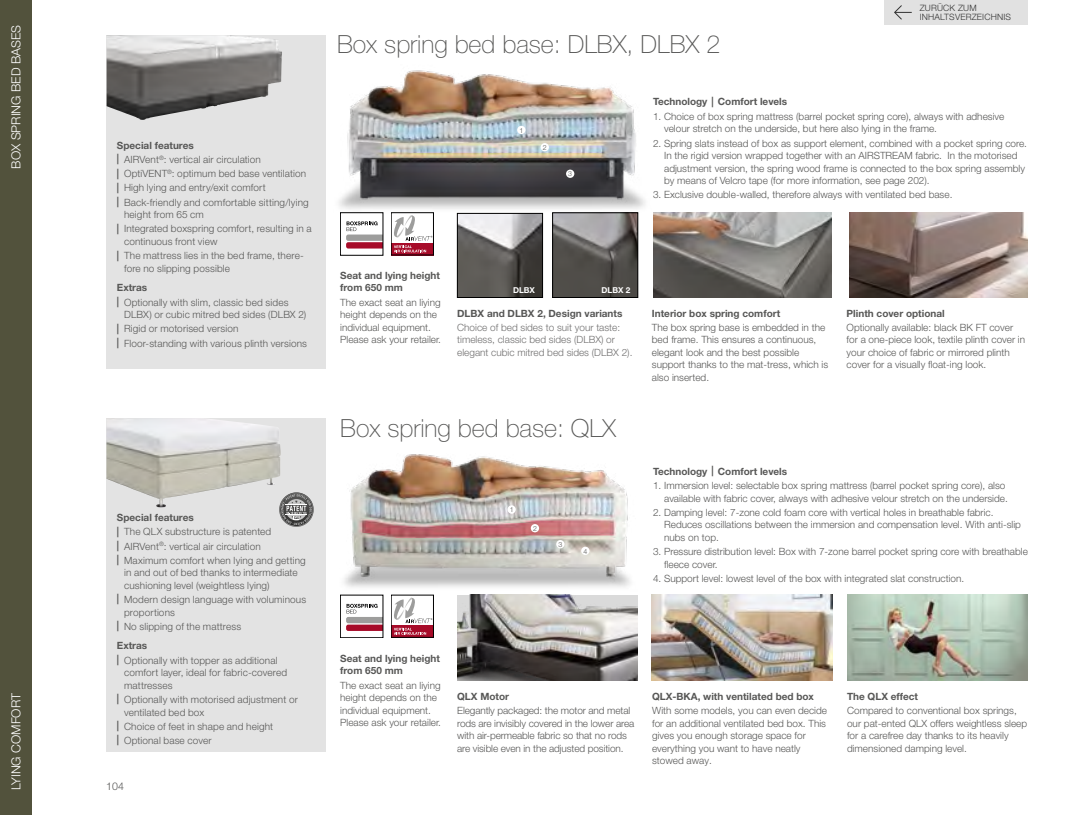
<style>
.page{position:relative;width:1081px;height:815px;background:#fff}
.page>*{position:absolute;margin:0;border:0;box-sizing:border-box;transform-origin:0 0}
.t1{font:100 25px "Helvetica Neue LT Pro";color:#575756}
.t2{font:300 12.5px "Helvetica Neue LT Pro";color:#fff}
.t3{font:300 10.62px "Helvetica Neue LT Pro";color:#575756}
.t4{font:300 10px/12.5px "Helvetica Neue LT Pro";color:#575756}
.t5{font:700 10px/12.5px "Helvetica Neue LT Pro";color:#575756}
.t6{font:300 10px/12.5px "Helvetica Neue LT Pro";color:#706f6f}
.t7{font:300 8.75px/8.8px "Helvetica Neue LT Pro";letter-spacing:.02em;color:#000}
.t8{font:700 8.12px "Helvetica Neue LT Pro";color:#fff}
.t9{font:300 7px "Helvetica Neue LT Pro";color:#575756}
.s1{font-weight:700}
.s2{font-weight:500;font-size:10.5px}
.s3{font-size:10.5px}
</style>
<div class="page">
<img style="left:340px;top:454px;width:291px;height:143px">
<div style="left:507px;top:505px;width:9px;height:9px;background:#fff;border-radius:50%"></div>
<div style="left:531px;top:524px;width:8px;height:8px;background:#fff;border-radius:50%"></div>
<div style="left:556px;top:540px;width:8px;height:8px;background:#fff;border-radius:50%"></div>
<div style="left:581px;top:547px;width:8px;height:8px;background:#fff;border-radius:50%"></div>
<div style="left:106px;top:418px;width:220px;height:333px;background:#e3e3e3"></div>
<img style="left:106px;top:418px;width:175px;height:90px">
<div style="left:107px;top:35px;width:219px;height:334px;background:#e3e3e3"></div>
<img style="left:107px;top:35px;width:175px;height:85px">
<img style="left:653px;top:213px;width:178px;height:85px">
<img style="left:850px;top:213px;width:178px;height:85px">
<img style="left:554px;top:215px;width:82px;height:81px">
<div style="left:552px;top:213px;width:86px;height:85px;border:1px solid #000"></div>
<img style="left:459px;top:215px;width:82px;height:81px">
<div style="left:457px;top:213px;width:86px;height:85px;border:1px solid #000"></div>
<svg style="left:279px;top:492px;width:35px;height:35px"></svg>
<img style="left:340px;top:212px;width:322px;height:2px">
<img style="left:339px;top:70px;width:306px;height:139px">
<div style="left:517px;top:126px;width:8px;height:8px;background:#fff;border-radius:50%"></div>
<div style="left:540px;top:143px;width:9px;height:8px;background:#fff;border-radius:50%"></div>
<div style="left:566px;top:170px;width:8px;height:8px;background:#fff;border-radius:50%"></div>
<img style="left:458px;top:595px;width:180px;height:85px">
<img style="left:847px;top:595px;width:181px;height:86px">
<img style="left:652px;top:595px;width:180px;height:85px">
<div style="left:0;top:0;width:32px;height:815px;background:#52523c"></div>
<svg style="left:393px;top:252px;width:38px;height:1px"></svg>
<svg style="left:393px;top:215px;width:39px;height:37px"></svg>
<svg style="left:346px;top:221px;width:35px;height:28px"></svg>
<svg style="left:393px;top:598px;width:39px;height:37px"></svg>
<svg style="left:346px;top:604px;width:35px;height:27px"></svg>
<div style="left:340px;top:595px;width:43px;height:43px;border:1px solid #000"></div>
<div style="left:884px;top:0;width:144px;height:24px;background:#e1e1e1"></div>
<svg style="left:894px;top:5px;width:18px;height:15px"></svg>
<p class="t2" style="left:8px;top:169px;width:145px;rotate:-90deg">BOX SPRING BED BASES</p>
<p class="t2" style="left:8px;top:790px;width:99px;rotate:-90deg">LYING COMFORT</p>
<p class="t4" style="left:117px;top:138px;width:193px;line-height:14.2px"><span class="s1">Special features<br></span><span class="s2">|</span> AIRVent<sup>®</sup>: vertical air circulation<br><span class="s2">|</span> OptiVENT<sup>®</sup>: optimum bed base ventilation <span class="s2">|</span> High lying and entry/exit comfort<br><span class="s2">|</span> Back-friendly and comfortable sitting/lying</p>
<p class="t4" style="left:117px;top:207px;width:196px;line-height:14.2px;text-indent:7px">height from 65 cm<br><span class="s2">|</span> Integrated boxspring comfort, resulting in a</p>
<p class="t4" style="left:117px;top:234px;width:188px;line-height:14.2px;text-indent:7px">continuous front view<br><span class="s2">|</span> The mattress lies in the bed frame, there-</p>
<p class="t4" style="left:124px;top:262px;width:108px">fore no slipping possible</p>
<p class="t4" style="left:117px;top:280px;width:173px;line-height:14.2px"><span class="s1">Extras<br></span><span class="s2">|</span> Optionally with slim, classic bed sides</p>
<p class="t4" style="left:117px;top:307px;width:192px;line-height:14.2px;text-indent:7px">DLBX) or cubic mitred bed sides (DLBX 2) <span class="s2">|</span> Rigid or motorised version<br><span class="s2">|</span> Floor-standing with various plinth versions</p>
<p class="t4" style="left:117px;top:510px;width:190px;line-height:14.2px"><span class="s1">Special features<br></span><span class="s2">|</span> The QLX substructure is patented<br><span class="s2">|</span> AIRVent<sup>®</sup>: vertical air circulation<br><span class="s2">|</span> Maximum comfort when lying and getting</p>
<p class="t4" style="left:124px;top:566px;width:175px">in and out of bed thanks to intermediate cushioning level (weightless lying)</p>
<p class="t4" style="left:124px;top:593px;width:184px;text-indent:-7px"><span class="s2">|</span> Modern design language with voluminous proportions</p>
<p class="t4" style="left:117px;top:616px;width:126px;line-height:19.6px"><span class="s2">|</span> No slipping of the mattress<br><span class="s1">Extras</span></p>
<p class="t4" style="left:124px;top:654px;width:165px;text-indent:-7px"><span class="s2">|</span> Optionally with topper as additional comfort layer, ideal for fabric-covered mattresses</p>
<p class="t4" style="left:124px;top:693px;width:175px;text-indent:-7px"><span class="s2">|</span> Optionally with motorised adjustment or ventilated bed box</p>
<p class="t4" style="left:117px;top:719px;width:158px;line-height:14.2px"><span class="s2">|</span> Choice of feet in shape and height <span class="s2">|</span> Optional base cover</p>
<p class="t3" style="left:106px;top:779px;width:19px">104</p>
<h1 class="t1" style="left:337px;top:30px;width:385px">Box spring bed base: DLBX, DLBX 2</h1>
<p class="t7" style="left:919px;top:3px;width:93px">ZURÜCK ZUM<br>INHALTSVERZEICHNIS</p>
<p class="t9" style="left:519px;top:126px;width:5px">1</p>
<p class="t9" style="left:543px;top:143px;width:5px">2</p>
<p class="t9" style="left:568px;top:170px;width:5px">3</p>
<p class="t5" style="left:653px;top:95px;width:136px">Technology <span class="s3">|</span> Comfort levels</p>
<p class="t4" style="left:664px;top:110px;width:342px;text-indent:-11px">1. Choice of box spring mattress (barrel pocket spring core), always with adhesive velour stretch on the underside, but here also lying in the frame.</p>
<p class="t4" style="left:664px;top:136px;width:364px;text-indent:-11px">2. Spring slats instead of box as support element, combined with a pocket spring core.<br>In the rigid version wrapped together with an AIRSTREAM fabric. In the motorised adjustment version, the spring wood frame is connected to the box spring assembly by means of Velcro tape (for more information, see page 202).</p>
<p class="t4" style="left:653px;top:188px;width:301px">3. Exclusive double-walled, therefore always with ventilated bed base.</p>
<p class="t5" style="left:340px;top:269px;width:101px">Seat and lying height from 650 mm</p>
<p class="t4" style="left:340px;top:296px;width:102px">The exact seat an liying height depends on the individual equipment.<br>Please ask your retailer.</p>
<p class="t8" style="left:513px;top:285px;width:23px">DLBX</p>
<p class="t8" style="left:601px;top:285px;width:30px">DLBX 2</p>
<p class="t5" style="left:457px;top:306px;width:167px">DLBX and DLBX 2, Design variants</p>
<p class="t6" style="left:457px;top:321px;width:177px">Choice of bed sides to suit your taste: timeless, classic bed sides (DLBX) or elegant cubic mitred bed sides (DLBX 2).</p>
<h1 class="t1" style="left:340px;top:413px;width:277px">Box spring bed base: QLX</h1>
<p class="t9" style="left:510px;top:505px;width:5px">1</p>
<p class="t9" style="left:533px;top:524px;width:5px">2</p>
<p class="t9" style="left:558px;top:540px;width:5px">3</p>
<p class="t9" style="left:583px;top:547px;width:5px">4</p>
<p class="t5" style="left:652px;top:306px;width:130px">Interior box spring comfort</p>
<p class="t4" style="left:652px;top:321px;width:178px">The box spring base is embedded in the bed frame. This ensures a continuous, elegant look and the best possible support thanks to the mat-tress, which is also inserted.</p>
<p class="t5" style="left:846px;top:306px;width:100px">Plinth cover optional</p>
<p class="t4" style="left:846px;top:321px;width:180px">Optionally available: black BK FT cover for a one-piece look, textile plinth cover in your choice of fabric or mirrored plinth cover for a visually float-ing look.</p>
<p class="t5" style="left:653px;top:465px;width:136px">Technology <span class="s3">|</span> Comfort levels</p>
<p class="t4" style="left:653px;top:479px;width:356px;text-align:right">1. Immersion level: selectable box spring mattress (barrel pocket spring core), also available with fabric cover, always with adhesive velour stretch on the underside.</p>
<p class="t4" style="left:664px;top:506px;width:358px;text-indent:-11px">2. Damping level: 7-zone cold foam core with vertical holes in breathable fabric.<br>Reduces oscillations between the immersion and compensation level. With anti-slip nubs on top.</p>
<p class="t4" style="left:664px;top:545px;width:365px;text-indent:-11px">3. Pressure distribution level: Box with 7-zone barrel pocket spring core with breathable fleece cover.</p>
<p class="t4" style="left:653px;top:572px;width:313px">4. Support level: lowest level of the box with integrated slat construction.</p>
<p class="t5" style="left:340px;top:652px;width:101px">Seat and lying height from 650 mm</p>
<p class="t4" style="left:340px;top:679px;width:102px">The exact seat an liying height depends on the individual equipment.<br>Please ask your retailer.</p>
<p class="t5" style="left:457px;top:690px;width:53px">QLX Motor</p>
<p class="t4" style="left:457px;top:704px;width:179px">Elegantly packaged: the motor and metal rods are invisibly covered in the lower area with air-permeable fabric so that no rods are visible even in the adjusted position.</p>
<p class="t5" style="left:652px;top:690px;width:163px">QLX-BKA, with ventilated bed box</p>
<p class="t4" style="left:652px;top:704px;width:176px">With some models, you can even decide for an additional ventilated bed box. This gives you enough storage space for everything you want to have neatly stowed away.</p>
<p class="t5" style="left:847px;top:690px;width:72px">The QLX effect</p>
<p class="t4" style="left:847px;top:704px;width:182px">Compared to conventional box springs, our pat-ented QLX offers weightless sleep for a carefree day thanks to its heavily dimensioned damping level.</p>
</div>
